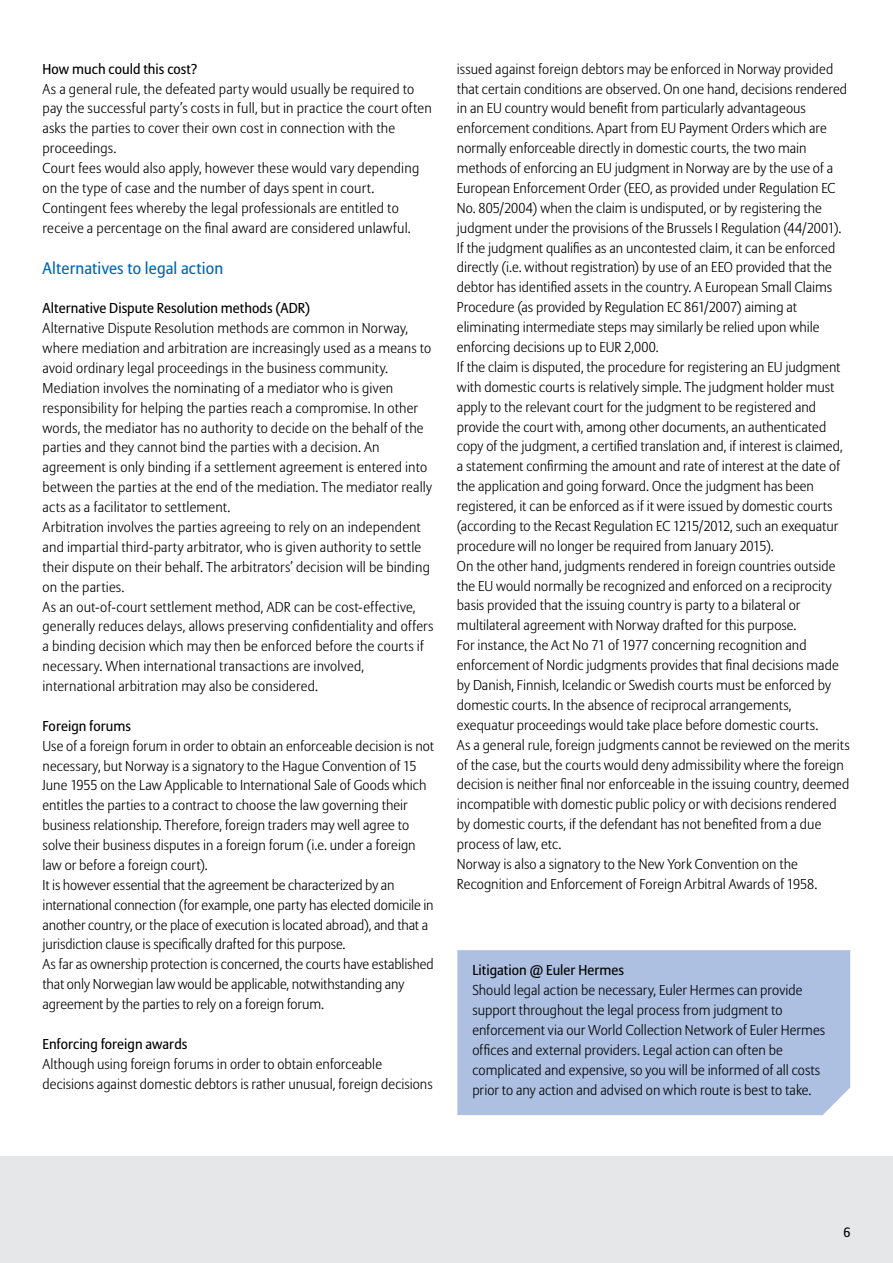
<style>
.page{position:relative;width:893px;height:1263px;background:#fff}
.page>*{position:absolute;margin:0;border:0;box-sizing:border-box;transform-origin:0 0}
.t1{font:16.5px "Allianz Sans";letter-spacing:.01em;color:#0067b1}
.t2{font:300 14.25px/20px "Allianz Sans";letter-spacing:.005em;color:#000}
.t3{font:14.25px "Allianz Sans";letter-spacing:.005em;color:#000}
.t4{font:13.5px "Allianz Sans";color:#000}
</style>
<div class="page">
<div style="left:0;top:1156px;width:893px;height:107px;background:#e6e7e8"></div>
<div style="left:457px;top:950px;width:393px;height:165px;background:#adc0e2"></div>
<p class="t3" style="left:43px;top:60px;width:156px">How much could this cost?</p>
<p class="t2" style="left:43px;top:79px;width:391px">As a general rule, the defeated party would usually be required to pay the successful party’s costs in full, but in practice the court often asks the parties to cover their own cost in connection with the proceedings.<br>Court fees would also apply, however these would vary depending on the type of case and the number of days spent in court.<br>Contingent fees whereby the legal professionals are entitled to receive a percentage on the final award are considered unlawful.</p>
<p class="t1" style="left:43px;top:258px;width:182px">Alternatives to legal action</p>
<p class="t3" style="left:43px;top:300px;width:269px">Alternative Dispute Resolution methods (ADR)</p>
<p class="t2" style="left:43px;top:319px;width:393px">Alternative Dispute Resolution methods are common in Norway, where mediation and arbitration are increasingly used as a means to avoid ordinary legal proceedings in the business community.<br>Mediation involves the nominating of a mediator who is given responsibility for helping the parties reach a compromise. In other words, the mediator has no authority to decide on the behalf of the parties and they cannot bind the parties with a decision. An agreement is only binding if a settlement agreement is entered into between the parties at the end of the mediation. The mediator really acts as a facilitator to settlement.<br>Arbitration involves the parties agreeing to rely on an independent and impartial third-party arbitrator, who is given authority to settle their dispute on their behalf. The arbitrators’ decision will be binding on the parties.<br>As an out-of-court settlement method, ADR can be cost-effective, generally reduces delays, allows preserving confidentiality and offers a binding decision which may then be enforced before the courts if necessary. When international transactions are involved, international arbitration may also be considered.</p>
<p class="t3" style="left:43px;top:717px;width:90px">Foreign forums</p>
<p class="t2" style="left:43px;top:736px;width:393px">Use of a foreign forum in order to obtain an enforceable decision is not necessary, but Norway is a signatory to the Hague Convention of 15<br>June 1955 on the Law Applicable to International Sale of Goods which entitles the parties to a contract to choose the law governing their business relationship. Therefore, foreign traders may well agree to solve their business disputes in a foreign forum (i.e. under a foreign law or before a foreign court).<br>It is however essential that the agreement be characterized by an international connection (for example, one party has elected domicile in another country, or the place of execution is located abroad), and that a jurisdiction clause is specifically drafted for this purpose.<br>As far as ownership protection is concerned, the courts have established that only Norwegian law would be applicable, notwithstanding any agreement by the parties to rely on a foreign forum.</p>
<p class="t3" style="left:43px;top:1035px;width:146px">Enforcing foreign awards</p>
<p class="t2" style="left:43px;top:1054px;width:392px">Although using foreign forums in order to obtain enforceable decisions against domestic debtors is rather unusual, foreign decisions</p>
<p class="t2" style="left:457px;top:59px;width:394px">issued against foreign debtors may be enforced in Norway provided that certain conditions are observed. On one hand, decisions rendered in an EU country would benefit from particularly advantageous enforcement conditions. Apart from EU Payment Orders which are normally enforceable directly in domestic courts, the two main methods of enforcing an EU judgment in Norway are by the use of a European Enforcement Order (EEO, as provided under Regulation EC No. 805/2004) when the claim is undisputed, or by registering the judgment under the provisions of the Brussels I Regulation (44/2001).<br>If the judgment qualifies as an uncontested claim, it can be enforced directly (i.e. without registration) by use of an EEO provided that the debtor has identified assets in the country. A European Small Claims Procedure (as provided by Regulation EC 861/2007) aiming at eliminating intermediate steps may similarly be relied upon while enforcing decisions up to EUR 2,000.<br>If the claim is disputed, the procedure for registering an EU judgment with domestic courts is relatively simple. The judgment holder must apply to the relevant court for the judgment to be registered and provide the court with, among other documents, an authenticated copy of the judgment, a certified translation and, if interest is claimed, a statement confirming the amount and rate of interest at the date of the application and going forward. Once the judgment has been registered, it can be enforced as if it were issued by domestic courts (according to the Recast Regulation EC 1215/2012, such an exequatur procedure will no longer be required from January 2015).<br>On the other hand, judgments rendered in foreign countries outside the EU would normally be recognized and enforced on a reciprocity basis provided that the issuing country is party to a bilateral or multilateral agreement with Norway drafted for this purpose.<br>For instance, the Act No 71 of 1977 concerning recognition and enforcement of Nordic judgments provides that final decisions made by Danish, Finnish, Icelandic or Swedish courts must be enforced by domestic courts. In the absence of reciprocal arrangements, exequatur proceedings would take place before domestic courts.<br>As a general rule, foreign judgments cannot be reviewed on the merits of the case, but the courts would deny admissibility where the foreign decision is neither final nor enforceable in the issuing country, deemed incompatible with domestic public policy or with decisions rendered by domestic courts, if the defendant has not benefited from a due process of law, etc.<br>Norway is also a signatory to the New York Convention on the Recognition and Enforcement of Foreign Arbitral Awards of 1958.</p>
<p class="t3" style="left:472px;top:962px;width:153px">Litigation @ Euler Hermes</p>
<p class="t2" style="left:472px;top:981px;width:354px">Should legal action be necessary, Euler Hermes can provide support throughout the legal process from judgment to enforcement via our World Collection Network of Euler Hermes offices and external providers. Legal action can often be complicated and expensive, so you will be informed of all costs prior to any action and advised on which route is best to take.</p>
<p class="t4" style="left:843px;top:1224px;width:9px">6</p>
</div>
